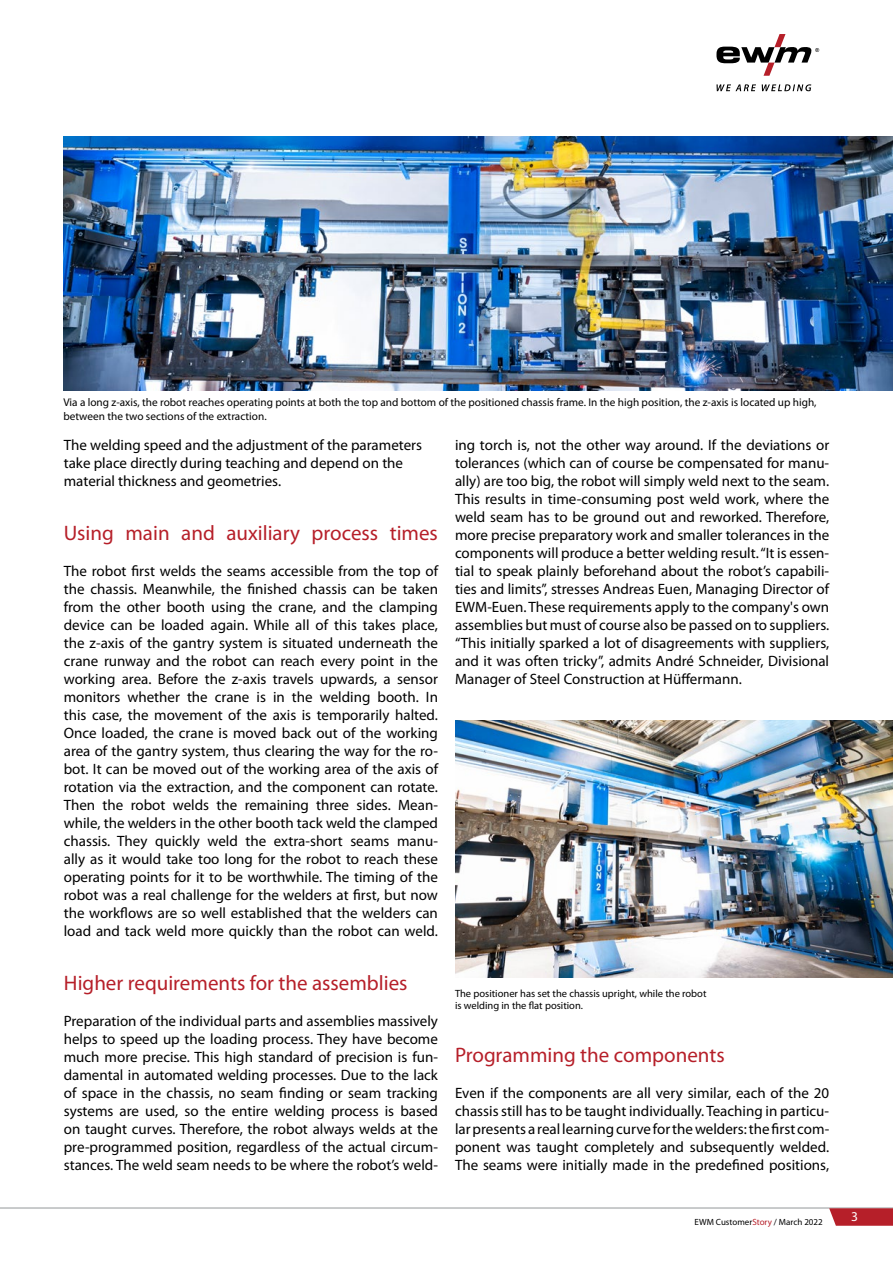
<style>
.page{position:relative;width:893px;height:1263px;background:#fff}
.page>*{position:absolute;margin:0;border:0;box-sizing:border-box;transform-origin:0 0}
.t1{font:21px "Myriad Pro";color:#b61f29}
.t2{font:15px/18px "Myriad Pro";color:#000;text-align:justify}
.t3{font:13.5px "Myriad Pro";color:#fff}
.t4{font:11.25px/13.5px "Myriad Pro";color:#000}
.t5{font:10.5px/12.6px "Myriad Pro";color:#000}
.t6{font:9px "Myriad Pro";color:#000}
.s1{color:#b61f29}
</style>
<div class="page">
<hr style="left:0;top:1208px;width:893px;height:1px;background:#94989a">
<svg style="left:829px;top:1208px;width:64px;height:18px"></svg>
<svg style="left:716px;top:84px;width:95px;height:7px"></svg>
<svg style="left:716px;top:34px;width:103px;height:42px"></svg>
<img style="left:63px;top:136px;width:830px;height:254px">
<img style="left:455px;top:720px;width:438px;height:257px">
<p class="t4" style="left:63px;top:395px;width:755px">Via a long z-axis, the robot reaches operating points at both the top and bottom of the positioned chassis frame. In the high position, the z-axis is located up high, between the two sections of the extraction.</p>
<p class="t2" style="left:64px;top:436px;width:360px;text-align:left">The welding speed and the adjustment of the parameters take place directly during teaching and depend on the material thickness and geometries.</p>
<h1 class="t1" style="left:64px;top:520px;width:376px">Using main and auxiliary process times</h1>
<p class="t2" style="left:64px;top:562px;width:376px">The robot first welds the seams accessible from the top of the chassis. Meanwhile, the finished chassis can be taken from the other booth using the crane, and the clamping device can be loaded again. While all of this takes place, the z-axis of the gantry system is situated underneath the crane runway and the robot can reach every point in the working area. Before the z-axis travels upwards, a sensor monitors whether the crane is in the welding booth. In this case, the movement of the axis is temporarily halted.<br>Once loaded, the crane is moved back out of the working area of the gantry system, thus clearing the way for the ro&shy;bot. It can be moved out of the working area of the axis of rotation via the extraction, and the component can rotate.<br>Then the robot welds the remaining three sides. Mean&shy;while, the welders in the other booth tack weld the clamped chassis. They quickly weld the extra-short seams manu&shy;ally as it would take too long for the robot to reach these operating points for it to be worthwhile. The timing of the robot was a real challenge for the welders at first, but now the workflows are so well established that the welders can load and tack weld more quickly than the robot can weld.</p>
<h1 class="t1" style="left:64px;top:970px;width:345px">Higher requirements for the assemblies</h1>
<p class="t2" style="left:64px;top:1012px;width:376px">Preparation of the individual parts and assemblies massively helps to speed up the loading process. They have become much more precise. This high standard of precision is fun&shy;damental in automated welding processes. Due to the lack of space in the chassis, no seam finding or seam tracking systems are used, so the entire welding process is based on taught curves. Therefore, the robot always welds at the pre-programmed position, regardless of the actual circum&shy;stances. The weld seam needs to be where the robot’s weld-</p>
<p class="t2" style="left:455px;top:436px;width:376px">ing torch is, not the other way around. If the deviations or tolerances (which can of course be compensated for manu&shy;ally) are too big, the robot will simply weld next to the seam.<br>This results in time-consuming post weld work, where the weld seam has to be ground out and reworked. Therefore, more precise preparatory work and smaller tolerances in the components will produce a better welding result. “It is essen&shy;tial to speak plainly beforehand about the robot’s capabili&shy;ties and limits”, stresses Andreas Euen, Managing Director of EWM-Euen. These requirements apply to the company's own assemblies but must of course also be passed on to suppliers. “This initially sparked a lot of disagreements with suppliers, and it was often tricky”, admits André Schneider, Divisional Manager of Steel Construction at Hüffermann.</p>
<p class="t5" style="left:455px;top:986px;width:253px">The positioner has set the chassis upright, while the robot is welding in the flat position.</p>
<h1 class="t1" style="left:455px;top:1042px;width:271px">Programming the components</h1>
<p class="t2" style="left:455px;top:1084px;width:376px">Even if the components are all very similar, each of the 20 chassis still has to be taught individually. Teaching in particu&shy;lar presents a real learning curve for the welders: the first com&shy;ponent was taught completely and subsequently welded.<br>The seams were initially made in the predefined positions,</p>
<p class="t6" style="left:695px;top:1216px;width:130px">EWM Customer<span class="s1">Story</span> / March 2022</p>
<p class="t3" style="left:851px;top:1208px;width:8px">3</p>
</div>
